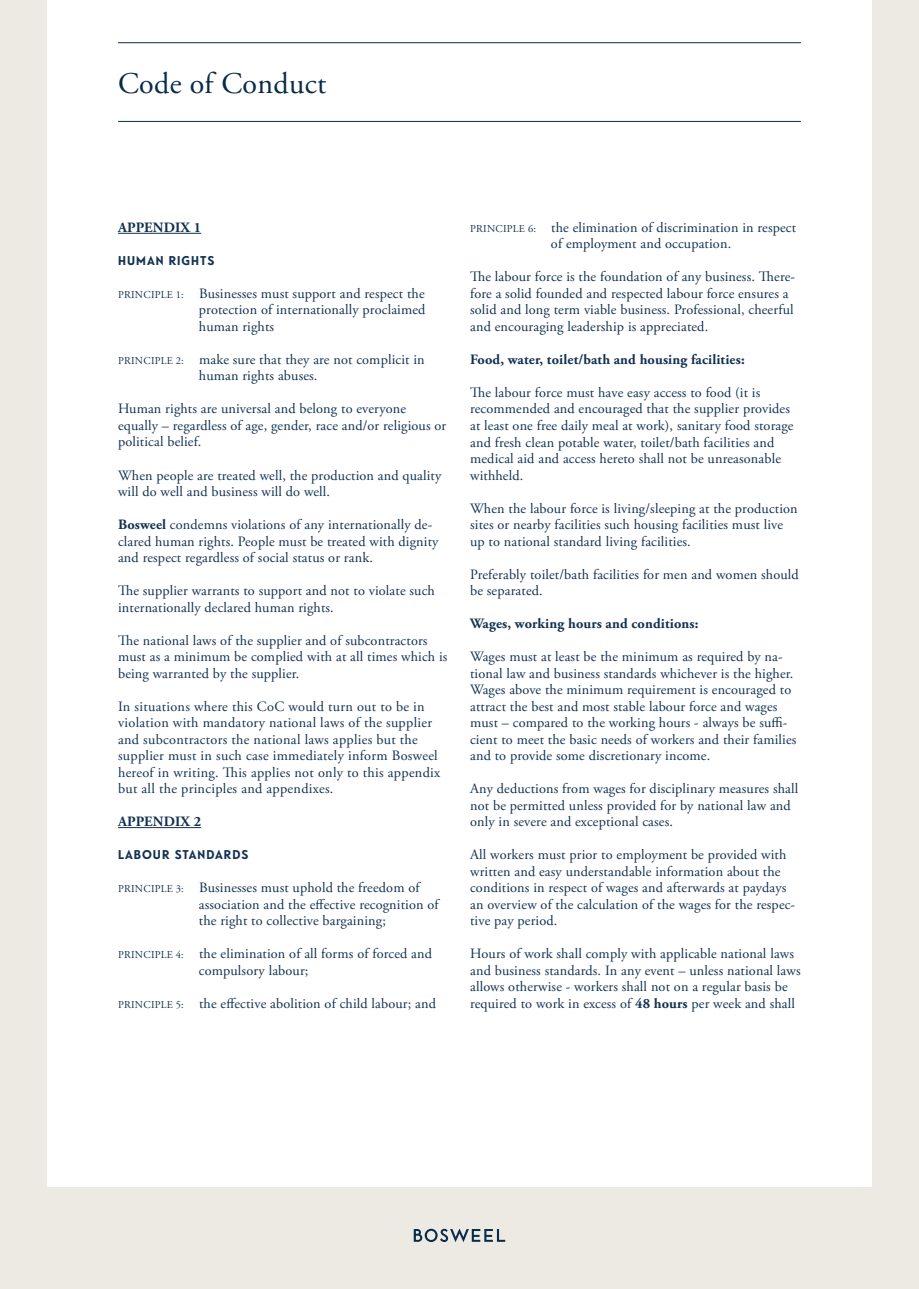
<style>
.page{position:relative;width:919px;height:1289px;background:#fff}
.page>*{position:absolute;margin:0;border:0;box-sizing:border-box;transform-origin:0 0}
.t1{font:30px "Adobe Garamond Pro";letter-spacing:.01em;color:#092b4a}
.t2{font:14.25px/16.5px "Adobe Garamond Pro";letter-spacing:.01em;color:#133251}
.t3{font:700 14.25px "Adobe Garamond Pro";letter-spacing:.01em;color:#133251}
.t4{font:700 12.75px "Telefon";letter-spacing:.075em;color:#133251}
.s1{font-size:10.5px}
.s2{font-weight:700}
</style>
<div class="page">
<div style="left:13px;top:1187px;width:905px;height:101px;background:#edeae3"></div>
<div style="left:0;top:0;width:47px;height:1288px;background:#edeae3"></div>
<div style="left:872px;top:0;width:46px;height:1276px;background:#edeae3"></div>
<hr style="left:118px;top:121px;width:682px;height:1px;background:#092b4a">
<hr style="left:118px;top:42px;width:682px;height:1px;background:#092b4a">
<svg style="left:414px;top:1228px;width:91px;height:14px"></svg>
<hr style="left:118px;top:233px;width:83px;height:1px;background:#133251">
<hr style="left:118px;top:827px;width:83px;height:1px;background:#133251">
<h1 class="t1" style="left:118px;top:65px;width:210px">Code of Conduct</h1>
<p class="t3" style="left:118px;top:219px;width:85px">APPENDIX 1</p>
<p class="t4" style="left:118px;top:252px;width:98px">HUMAN RIGHTS</p>
<p class="t2" style="left:199px;top:285px;width:228px;text-align:justify;text-indent:-81px"><span class="s1">PRINCIPLE 1:</span> Businesses must support and respect the protection of internationally proclaimed human rights</p>
<p class="t2" style="left:199px;top:351px;width:227px;text-indent:-81px"><span class="s1">PRINCIPLE 2:</span> make sure that they are not complicit in human rights abuses.</p>
<p class="t2" style="left:118px;top:401px;width:330px">Human rights are universal and belong to everyone equally – regardless of age, gender, race and/or religious or political belief.</p>
<p class="t2" style="left:118px;top:467px;width:325px">When people are treated well, the production and quality will do well and business will do well.</p>
<p class="t2" style="left:118px;top:517px;width:322px"><span class="s2">Bosweel</span> condemns violations of any internationally de&shy;clared human rights. People must be treated with dignity and respect regardless of social status or rank.</p>
<p class="t2" style="left:118px;top:583px;width:318px">The supplier warrants to support and not to violate such internationally declared human rights.</p>
<p class="t2" style="left:118px;top:632px;width:331px">The national laws of the supplier and of subcontractors must as a minimum be complied with at all times which is being warranted by the supplier.</p>
<p class="t2" style="left:118px;top:698px;width:324px">In situations where this CoC would turn out to be in violation with mandatory national laws of the supplier and subcontractors the national laws applies but the supplier must in such case immediately inform Bosweel hereof in writing. This applies not only to this appendix but all the principles and appendixes.</p>
<p class="t3" style="left:118px;top:813px;width:85px">APPENDIX 2</p>
<p class="t4" style="left:118px;top:846px;width:132px">LABOUR STANDARDS</p>
<p class="t2" style="left:199px;top:879px;width:241px;text-indent:-81px"><span class="s1">PRINCIPLE 3:</span> Businesses must uphold the freedom of association and the effective recognition of the right to collective bargaining;</p>
<p class="t2" style="left:199px;top:945px;width:235px;text-indent:-81px"><span class="s1">PRINCIPLE 4:</span> the elimination of all forms of forced and compulsory labour;</p>
<p class="t2" style="left:118px;top:995px;width:319px"><span class="s1">PRINCIPLE 5:</span> the effective abolition of child labour; and</p>
<p class="t2" style="left:551px;top:219px;width:247px;text-indent:-81px"><span class="s1">PRINCIPLE 6:</span> the elimination of discrimination in respect of employment and occupation.</p>
<p class="t2" style="left:470px;top:269px;width:326px">The labour force is the foundation of any business. There&shy;fore a solid founded and respected labour force ensures a solid and long term viable business. Professional, cheerful and encouraging leadership is appreciated.</p>
<p class="t3" style="left:470px;top:351px;width:276px">Food, water, toilet/bath and housing facilities:</p>
<p class="t2" style="left:470px;top:385px;width:325px">The labour force must have easy access to food (it is recommended and encouraged that the supplier provides at least one free daily meal at work), sanitary food storage and fresh clean potable water, toilet/bath facilities and medical aid and access hereto shall not be unreasonable withheld.</p>
<p class="t2" style="left:470px;top:500px;width:329px">When the labour force is living/sleeping at the production sites or nearby facilities such housing facilities must live up to national standard living facilities.</p>
<p class="t2" style="left:470px;top:566px;width:330px">Preferably toilet/bath facilities for men and women should be separated.</p>
<p class="t3" style="left:470px;top:615px;width:230px">Wages, working hours and conditions:</p>
<p class="t2" style="left:470px;top:649px;width:328px">Wages must at least be the minimum as required by na&shy;tional law and business standards whichever is the higher.<br>Wages above the minimum requirement is encouraged to attract the best and most stable labour force and wages must – compared to the working hours - always be suffi&shy;cient to meet the basic needs of workers and their families and to provide some discretionary income.</p>
<p class="t2" style="left:470px;top:781px;width:330px">Any deductions from wages for disciplinary measures shall not be permitted unless provided for by national law and only in severe and exceptional cases.</p>
<p class="t2" style="left:470px;top:847px;width:326px">All workers must prior to employment be provided with written and easy understandable information about the conditions in respect of wages and afterwards at paydays an overview of the calculation of the wages for the respec&shy;tive pay period.</p>
<p class="t2" style="left:470px;top:946px;width:332px">Hours of work shall comply with applicable national laws and business standards. In any event – unless national laws allows otherwise - workers shall not on a regular basis be required to work in excess of <span class="s2">48 hours</span> per week and shall</p>
</div>
